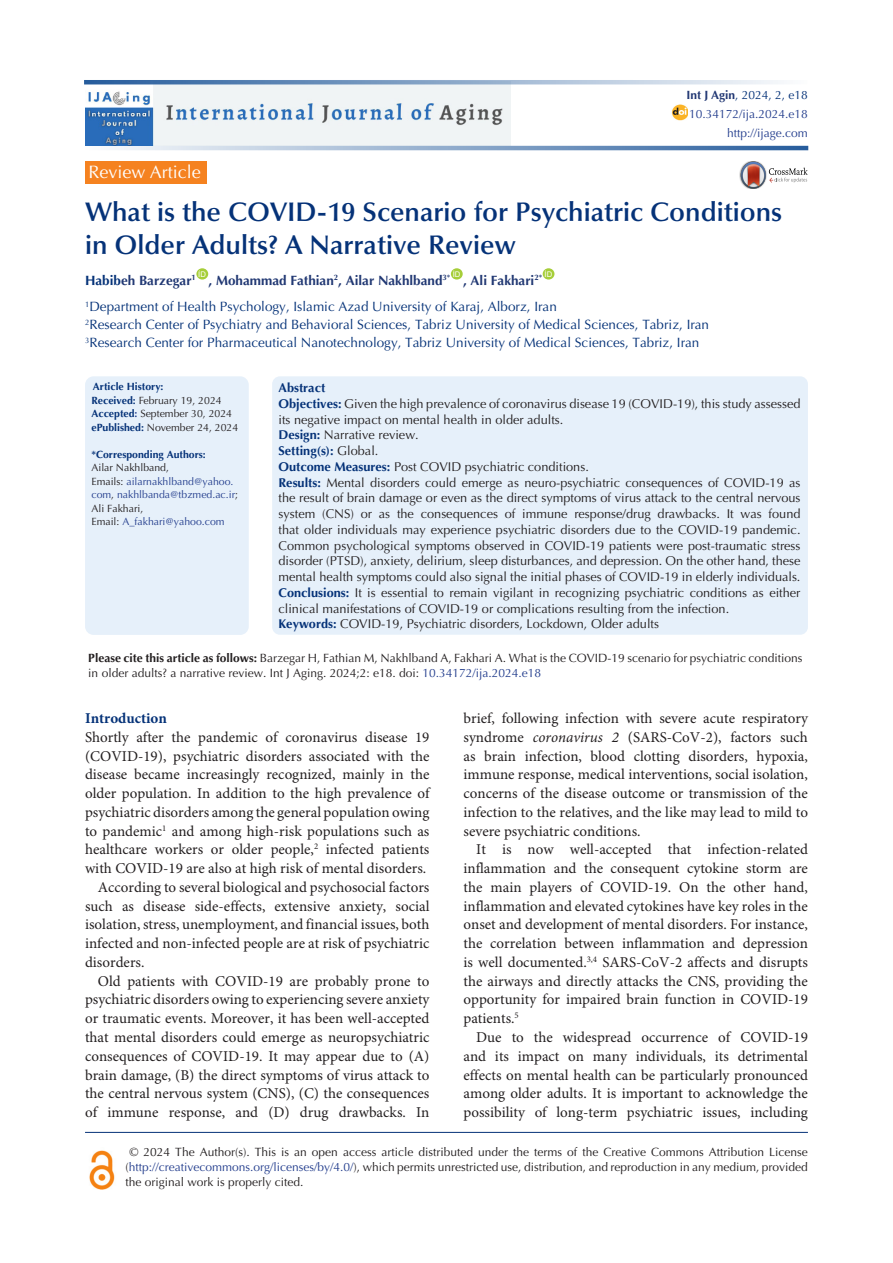
<style>
.page{position:relative;width:893px;height:1263px;background:#fff}
.page>*{position:absolute;margin:0;border:0;box-sizing:border-box;transform-origin:0 0}
.t1{font:600 27px/33px "Optima LT Std";color:#053278}
.t2{font:18px "Optima LT Std";color:#fff}
.t3{font:15px/18.8px "Minion Pro";color:#231f20;text-align:justify}
.heading_1{font:700 15px "Minion Pro";color:#053278}
.t4{font:13.5px "Optima LT Std";color:#053278}
.t5{font:700 13.5px "Optima LT Std";color:#213873}
.t6{font:12.75px/15.8px "Optima LT Std";color:#231f20}
.t7{font:700 12.75px "Optima LT Std";color:#053278}
.corresponding{font:12px/15px "Optima LT Std";color:#231f20;text-align:justify}
.t8{font:12px "Optima LT Std";color:#253f8e}
.t9{font:12px "Optima LT Std";color:#053278}
.t10{font:10.5px "Optima LT Std";color:#231f20}
.t11{font:10.5px/13.5px "Optima LT Std";color:#253f8e}
.t12{font:700 10.5px "Optima LT Std";color:#053278}
.t13{font:7.8px "Arial";color:#fff}
.s1{font-weight:700;color:#213773}
.s2{color:#053278}
.s3{font-weight:700;color:#053278}
.s4{font-weight:400;color:#231f20}
.s5{font-weight:700}
.s6{color:#253f8e}
.s7{font-weight:700;color:#24418f}
.s8{color:#231f20}
.s9{font-style:italic}
</style>
<div class="page">
<hr style="left:85px;top:1132px;width:723px;height:1px;background:#053278">
<div style="left:196px;top:268px;width:12px;height:12px;background:#a6ce39;border-radius:50%"></div>
<div style="left:451px;top:268px;width:12px;height:12px;background:#a6ce39;border-radius:50%"></div>
<div style="left:543px;top:268px;width:11px;height:12px;background:#a6ce39;border-radius:50%"></div>
<img style="left:739px;top:169px;width:2px;height:13px">
<svg style="left:741px;top:161px;width:67px;height:28px"></svg>
<img style="left:85px;top:84px;width:425px;height:62px">
<div style="left:85px;top:161px;width:121px;height:23px;background:#f58220"></div>
<svg style="left:84px;top:80px;width:697px;height:4px;background:#8ba7c9"></svg>
<svg style="left:112px;top:146px;width:696px;height:4px;background:#8da9ca"></svg>
<img style="left:672px;top:105px;width:16px;height:15px">
<img style="left:89px;top:1150px;width:26px;height:40px">
<div style="left:85px;top:376px;width:164px;height:259px;background:#e6f0fa;border-radius:9px"></div>
<div style="left:272px;top:376px;width:536px;height:259px;background:#e6f0fa;border-radius:8px"></div>
<p class="t2" style="left:88px;top:161px;width:114px">Review Article</p>
<p class="t9" style="left:686px;top:88px;width:123px"><span class="s1">Int J Agin</span>, 2024, 2, e18</p>
<p class="t8" style="left:689px;top:107px;width:120px">10.34172/ija.2024.e18</p>
<p class="t8" style="left:727px;top:125px;width:82px">http://ijage.com</p>
<p class="t1" style="left:85px;top:195px;width:699px">What is the COVID-19 Scenario for Psychiatric Conditions in Older Adults? A Narrative Review</p>
<p class="t5" style="left:85px;top:272px;width:112px"><span class="s2">Habib</span>eh Barzegar<sup>1</sup></p>
<p class="t13" style="left:545px;top:269px;width:9px">ID</p>
<p class="t4" style="left:85px;top:299px;width:473px"><sup>1</sup>Department of Health Psychology, Islamic Azad University of Karaj, Alborz, Iran</p>
<p class="t4" style="left:85px;top:317px;width:626px"><sup>2</sup>Research Center of Psychiatry and Behavioral Sciences, Tabriz University of Medical Sciences, Tabriz, Iran</p>
<p class="t4" style="left:85px;top:335px;width:616px"><sup>3</sup>Research Center for Pharmaceutical Nanotechnology, Tabriz University of Medical Sciences, Tabriz, Iran</p>
<p class="t13" style="left:198px;top:269px;width:9px">ID</p>
<p class="t13" style="left:453px;top:269px;width:9px">ID</p>
<p class="t5" style="left:209px;top:272px;width:243px">, Mohammad Fathian<sup>2</sup>, Ailar Nakhlband<sup>3*</sup></p>
<p class="t5" style="left:463px;top:272px;width:81px">, Ali Fakhari<sup>2*</sup></p>
<p class="t7" style="left:279px;top:380px;width:48px">Abstract</p>
<p class="t6" style="left:279px;top:396px;width:523px"><span class="s3">Objectives:</span> Given the high prevalence of coronavirus disease 19 (COVID-19), this study assessed its negative impact on mental health in older adults.</p>
<p class="t6" style="left:279px;top:427px;width:142px"><span class="s3">Design:</span> Narrative review.</p>
<p class="t7" style="left:279px;top:443px;width:101px">Setting(s): <span class="s4">Global.</span></p>
<p class="t6" style="left:279px;top:459px;width:312px"><span class="s3">Outcome Measures:</span> Post COVID psychiatric conditions.</p>
<p class="t6" style="left:279px;top:475px;width:524px;text-align:justify"><span class="s3">Results:</span> Mental disorders could emerge as neuro-psychiatric consequences of COVID-19 as the result of brain damage or even as the direct symptoms of virus attack to the central nervous system (CNS) or as the consequences of immune response/drug drawbacks. It was found that older individuals may experience psychiatric disorders due to the COVID-19 pandemic.<br>Common psychological symptoms observed in COVID-19 patients were post-traumatic stress disorder (PTSD), anxiety, delirium, sleep disturbances, and depression. On the other hand, these mental health symptoms could also signal the initial phases of COVID-19 in elderly individuals.</p>
<p class="t6" style="left:279px;top:585px;width:523px"><span class="s3">Conclusions:</span> It is essential to remain vigilant in recognizing psychiatric conditions as either clinical manifestations of COVID-19 or complications resulting from the infection.</p>
<p class="t6" style="left:279px;top:616px;width:382px"><span class="s3">Keywords:</span> COVID-19, Psychiatric disorders, Lockdown, Older adults</p>
<p class="corresponding" style="left:88px;top:650px;width:716px;line-height:15.8px"><span class="s5">Please cite this article as follows:</span> Barzegar H, Fathian M, Nakhlband A, Fakhari A. What is the COVID-19 scenario for psychiatric conditions in older adults? a narrative review. Int J Aging. 2024;2: e18. doi: <span class="s6">10.34172/ija.2024.e18</span></p>
<p class="t12" style="left:93px;top:381px;width:72px">Article History:</p>
<p class="t10" style="left:91px;top:394px;width:132px"><span class="s3">Received:</span> February 19, 2024</p>
<p class="t10" style="left:91px;top:408px;width:142px"><span class="s3">Accepted</span><span class="s7">:</span> September 30, 2024</p>
<p class="t10" style="left:91px;top:421px;width:148px"><span class="s3">ePublished:</span> November 24, 2024</p>
<p class="t12" style="left:91px;top:448px;width:116px">*Corresponding Authors:</p>
<p class="t10" style="left:91px;top:462px;width:79px">Ailar Nakhlband,</p>
<p class="t11" style="left:91px;top:475px;width:148px"><span class="s8">Emails:</span> ailarnakhlband@yahoo. com<span class="s8">,</span> nakhlbanda@tbzmed.ac.ir<span class="s8">;</span></p>
<p class="t10" style="left:91px;top:502px;width:53px">Ali Fakhari,</p>
<p class="t11" style="left:91px;top:515px;width:135px"><span class="s8">Email:</span> A_fakhari@yahoo.com</p>
<p class="heading_1" style="left:85px;top:708px;width:83px">Introduction</p>
<p class="t3" style="left:85px;top:728px;width:346px">Shortly after the pandemic of coronavirus disease 19 (COVID-19), psychiatric disorders associated with the disease became increasingly recognized, mainly in the older population. In addition to the high prevalence of psychiatric disorders among the general population owing to pandemic<sup>1</sup> and among high-risk populations such as healthcare workers or older people,<sup>2</sup> infected patients with COVID-19 are also at high risk of mental disorders.</p>
<p class="t3" style="left:85px;top:878px;width:346px;text-indent:13px">According to several biological and psychosocial factors such as disease side-effects, extensive anxiety, social isolation, stress, unemployment, and financial issues, both infected and non-infected people are at risk of psychiatric disorders.</p>
<p class="t3" style="left:85px;top:972px;width:346px;text-indent:13px">Old patients with COVID-19 are probably prone to psychiatric disorders owing to experiencing severe anxiety or traumatic events. Moreover, it has been well-accepted that mental disorders could emerge as neuropsychiatric consequences of COVID-19. It may appear due to (A) brain damage, (B) the direct symptoms of virus attack to the central nervous system (CNS), (C) the consequences of immune response, and (D) drug drawbacks. In</p>
<p class="t3" style="left:463px;top:710px;width:346px">brief, following infection with severe acute respiratory syndrome <span class="s9">coronavirus 2</span> (SARS-CoV-2), factors such as brain infection, blood clotting disorders, hypoxia, immune response, medical interventions, social isolation, concerns of the disease outcome or transmission of the infection to the relatives, and the like may lead to mild to severe psychiatric conditions.</p>
<p class="t3" style="left:463px;top:841px;width:346px;text-indent:13px">It is now well-accepted that infection-related inflammation and the consequent cytokine storm are the main players of COVID-19. On the other hand, inflammation and elevated cytokines have key roles in the onset and development of mental disorders. For instance, the correlation between inflammation and depression is well documented.<sup>3,4</sup> SARS-CoV-2 affects and disrupts the airways and directly attacks the CNS, providing the opportunity for impaired brain function in COVID-19 patients.<sup>5</sup></p>
<p class="t3" style="left:463px;top:1028px;width:346px;text-indent:13px">Due to the widespread occurrence of COVID-19 and its impact on many individuals, its detrimental effects on mental health can be particularly pronounced among older adults. It is important to acknowledge the possibility of long-term psychiatric issues, including</p>
<p class="corresponding" style="left:125px;top:1144px;width:684px;text-indent:4px">© 2024 The Author(s). This is an open access article distributed under the terms of the Creative Commons Attribution License (<span class="s6">http://creativecommons.org/licenses/by/4.0/</span>), which permits unrestricted use, distribution, and reproduction in any medium, provided the original work is properly cited.</p>
</div>
